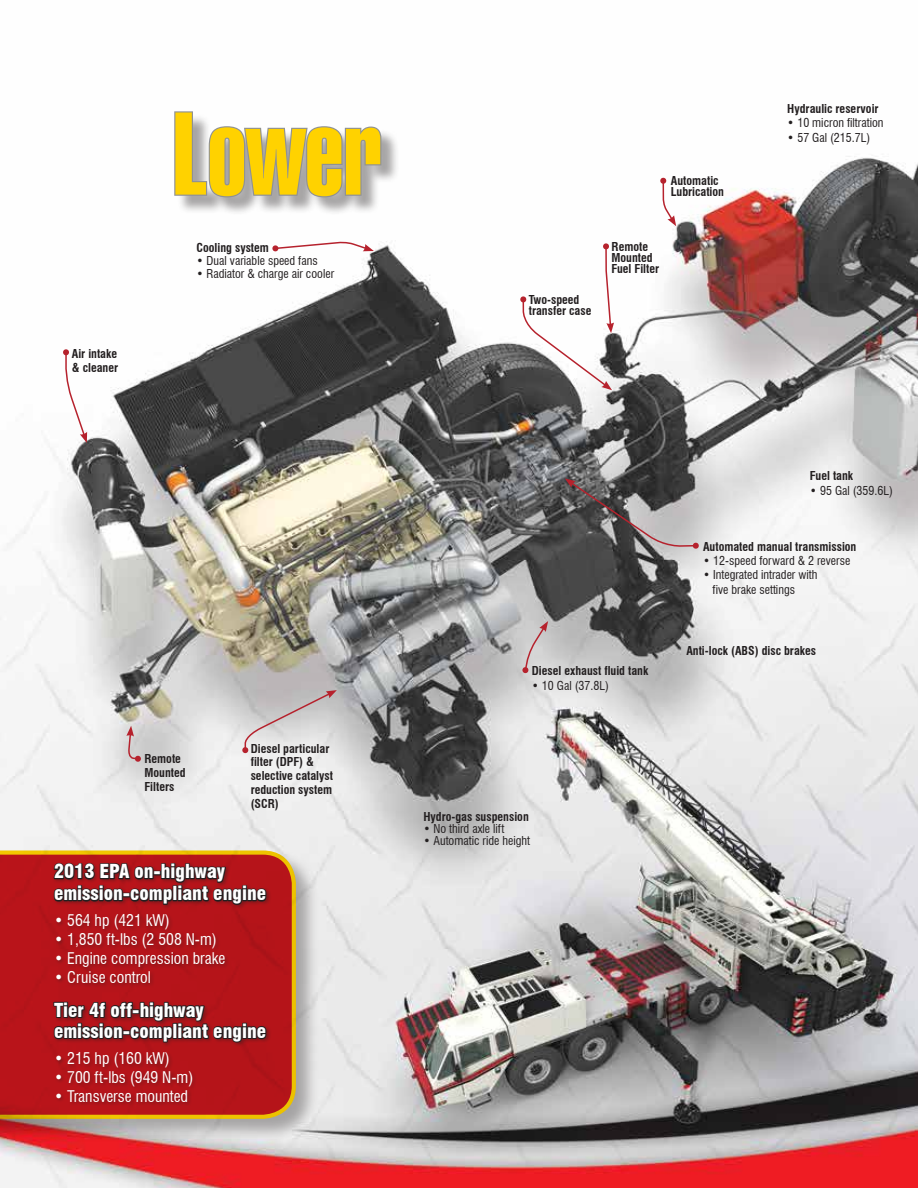
<style>
.page{position:relative;width:918px;height:1188px;background:#fff}
.page>*{position:absolute;margin:0;border:0;box-sizing:border-box;transform-origin:0 0}
.t1{font:114px "Swiss 911 BT Extra Compressed";color:#ffd200}
.t2{font:900 condensed 18.9px/22px "Swiss 721 BT";color:#fff}
.t3{font:condensed 15.75px "Swiss 721 BT";color:#fff}
.t4{font:700 condensed 12px/13.8px "Swiss 721 BT";color:#231f20}
.t5{font:condensed 12px/14.4px "Swiss 721 BT";color:#231f20}
</style>
<div class="page">
<img style="left:0;top:156px;width:918px;height:1032px">
<svg style="left:63px;top:349px;width:24px;height:94px"></svg>
<svg style="left:272px;top:242px;width:102px;height:10px"></svg>
<svg style="left:126px;top:726px;width:15px;height:36px"></svg>
<svg style="left:242px;top:690px;width:95px;height:64px;background:#d2cccc"></svg>
<svg style="left:520px;top:177px;width:179px;height:524px"></svg>
<div style="left:0;top:849px;width:320px;height:294px;background:#231f20;opacity:.35"></div>
<svg style="left:0;top:850px;width:296px;height:269px;background:#be2f1a"></svg>
<div style="left:52px;top:861px;width:220px;height:246px;background:#231f20;opacity:.39"></div>
<svg style="left:52px;top:860px;width:216px;height:46px;background:#74181c"></svg>
<svg style="left:52px;top:997px;width:216px;height:47px;background:#78181b"></svg>
<div style="left:177px;top:114px;width:223px;height:102px;background:#231f20;opacity:.4"></div>
<svg style="left:173px;top:111px;width:210px;height:106px"></svg>
<h1 class="t1" style="left:173px;top:90px;width:210px">Lower</h1>
<p class="t4" style="left:72px;top:347px;width:48px">Air intake &amp; cleaner</p>
<p class="t4" style="left:197px;top:241px;width:74px">Cooling system</p>
<p class="t5" style="left:197px;top:253px;width:123px">• Dual variable speed fans</p>
<p class="t5" style="left:197px;top:266px;width:139px">• Radiator &amp; charge air cooler</p>
<p class="t4" style="left:144px;top:752px;width:43px">Remote<br>Mounted<br>Filters</p>
<p class="t4" style="left:251px;top:741px;width:84px">Diesel particular filter (DPF) &amp; selective catalyst reduction system (SCR)</p>
<h2 class="t2" style="left:54px;top:860px;width:214px">2013 EPA on-highway emission-compliant engine</h2>
<h3 class="t3" style="left:54px;top:911px;width:117px">• 564 hp (421 kW)</h3>
<h3 class="t3" style="left:54px;top:930px;width:164px">• 1,850 ft-lbs (2 508 N-m)</h3>
<h3 class="t3" style="left:54px;top:949px;width:173px">• Engine compression brake</h3>
<h3 class="t3" style="left:54px;top:968px;width:98px">• Cruise control</h3>
<h2 class="t2" style="left:54px;top:1000px;width:214px;line-height:21px">Tier 4f off-highway emission-compliant engine</h2>
<h3 class="t3" style="left:54px;top:1049px;width:117px">• 215 hp (160 kW)</h3>
<h3 class="t3" style="left:54px;top:1068px;width:141px">• 700 ft-lbs (949 N-m)</h3>
<h3 class="t3" style="left:54px;top:1087px;width:136px">• Transverse mounted</h3>
<p class="t4" style="left:529px;top:294px;width:64px;line-height:10.8px">Two-speed transfer case</p>
<p class="t4" style="left:671px;top:175px;width:55px;line-height:10.8px">Automatic<br>Lubrication</p>
<p class="t4" style="left:612px;top:241px;width:49px;line-height:10.8px">Remote<br>Mounted<br>Fuel Filter</p>
<p class="t4" style="left:787px;top:102px;width:93px">Hydraulic reservoir</p>
<p class="t5" style="left:787px;top:116px;width:98px">• 10 micron filtration</p>
<p class="t5" style="left:787px;top:130px;width:85px">• 57 Gal (215.7L)</p>
<p class="t4" style="left:532px;top:663px;width:118px">Diesel exhaust fluid tank</p>
<p class="t5" style="left:532px;top:678px;width:79px">• 10 Gal (37.8L)</p>
<p class="t4" style="left:810px;top:469px;width:45px">Fuel tank</p>
<p class="t5" style="left:810px;top:483px;width:85px">• 95 Gal (359.6L)</p>
<p class="t4" style="left:703px;top:539px;width:155px">Automated manual transmission</p>
<p class="t5" style="left:703px;top:553px;width:149px">• 12-speed forward &amp; 2 reverse</p>
<p class="t5" style="left:713px;top:568px;width:106px;text-indent:-10px">• Integrated intrader with five brake settings</p>
<p class="t4" style="left:686px;top:644px;width:131px">Anti-lock (ABS) disc brakes</p>
<p class="t4" style="left:423px;top:810px;width:107px">Hydro-gas suspension</p>
<p class="t5" style="left:423px;top:822px;width:83px">• No third axle lift</p>
<p class="t5" style="left:423px;top:834px;width:108px">• Automatic ride height</p>
</div>
